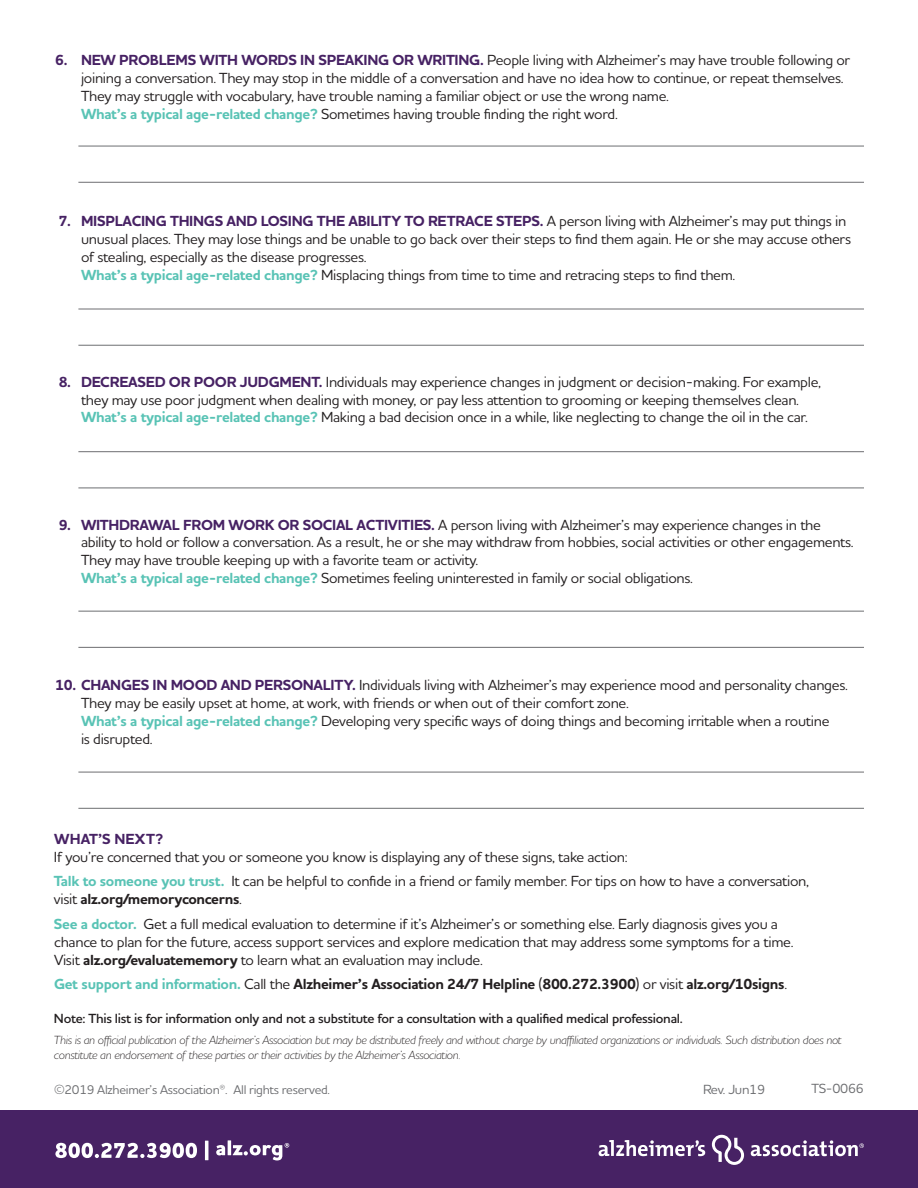
<style>
.page{position:relative;width:918px;height:1188px;background:#fff}
.page>*{position:absolute;margin:0;border:0;box-sizing:border-box;transform-origin:0 0}
.t1{font:500 14.85px/17.9px "Houschka Alt Pro";letter-spacing:-.02em;color:#231f20}
.t2{font:700 14.85px "Houschka Alt Pro";letter-spacing:-.02em;color:#231f20}
.t3{font:700 14.85px "Houschka Alt Pro";letter-spacing:.01em;color:#472264}
.t4{font:600 13.5px "Houschka Alt Pro";letter-spacing:-.02em;color:#231f20}
.t5{font:500 13.5px "Houschka Alt Pro";letter-spacing:-.02em;color:#6d6e71}
.t6{font:500 12.9px "Houschka Alt Pro";letter-spacing:-.02em;color:#6d6e71}
.t7{font:italic 300 12px/14.4px "Houschka Alt Pro";letter-spacing:-.02em;color:#231f20}
.s1{font-weight:700;color:#472264}
.s2{font-weight:700;color:#59c3b5}
.s3{font-weight:700}
.s4{color:#59c3b5}
.s5{font-weight:500}
</style>
<div class="page">
<hr style="left:78px;top:146px;width:786px;height:1px;background:#6d6e71">
<hr style="left:78px;top:309px;width:786px;height:1px;background:#6d6e71">
<hr style="left:78px;top:451px;width:786px;height:1px;background:#6d6e71">
<hr style="left:78px;top:611px;width:786px;height:1px;background:#6d6e71">
<hr style="left:78px;top:772px;width:786px;height:1px;background:#6d6e71">
<hr style="left:78px;top:182px;width:786px;height:1px;background:#6d6e71">
<hr style="left:78px;top:345px;width:786px;height:1px;background:#6d6e71">
<hr style="left:78px;top:488px;width:786px;height:1px;background:#6d6e71">
<hr style="left:78px;top:647px;width:786px;height:1px;background:#6d6e71">
<hr style="left:78px;top:808px;width:786px;height:1px;background:#6d6e71">
<div style="left:0;top:1110px;width:918px;height:78px;background:#472264"></div>
<svg style="left:712px;top:1135px;width:32px;height:30px"></svg>
<svg style="left:599px;top:1140px;width:106px;height:16px"></svg>
<svg style="left:751px;top:1140px;width:113px;height:16px"></svg>
<svg style="left:55px;top:1143px;width:142px;height:15px"></svg>
<hr style="left:205px;top:1141px;width:3px;height:19px;background:#fff">
<svg style="left:216px;top:1145px;width:9px;height:10px"></svg>
<hr style="left:228px;top:1140px;width:3px;height:15px;background:#fff">
<svg style="left:233px;top:1143px;width:56px;height:17px"></svg>
<p class="t1" style="left:81px;top:52px;width:771px;text-indent:-26px"><span class="s1">6. NEW PROBLEMS WITH WORDS IN SPEAKING OR WRITING.</span> People living with Alzheimer’s may have trouble following or joining a conversation. They may stop in the middle of a conversation and have no idea how to continue, or repeat themselves.<br>They may struggle with vocabulary, have trouble naming a familiar object or use the wrong name.<br><span class="s2">What’s a typical age-related change?</span> Sometimes having trouble finding the right word.</p>
<p class="t1" style="left:81px;top:213px;width:772px;text-indent:-22px"><span class="s1">7. MISPLACING THINGS AND LOSING THE ABILITY TO RETRACE STEPS.</span> A person living with Alzheimer’s may put things in unusual places. They may lose things and be unable to go back over their steps to find them again. He or she may accuse others of stealing, especially as the disease progresses.<br><span class="s2">What’s a typical age-related change?</span> Misplacing things from time to time and retracing steps to find them.</p>
<p class="t1" style="left:81px;top:374px;width:742px;text-indent:-22px"><span class="s1">8. DECREASED OR POOR JUDGMENT.</span> Individuals may experience changes in judgment or decision-making. For example, they may use poor judgment when dealing with money, or pay less attention to grooming or keeping themselves clean.<br><span class="s2">What’s a typical age-related change?</span> Making a bad decision once in a while, like neglecting to change the oil in the car.</p>
<p class="t1" style="left:81px;top:517px;width:774px;text-indent:-22px"><span class="s1">9. WITHDRAWAL FROM WORK OR SOCIAL ACTIVITIES.</span> A person living with Alzheimer’s may experience changes in the ability to hold or follow a conversation. As a result, he or she may withdraw from hobbies, social activities or other engagements.<br>They may have trouble keeping up with a favorite team or activity.<br><span class="s2">What’s a typical age-related change?</span> Sometimes feeling uninterested in family or social obligations.</p>
<p class="t1" style="left:81px;top:677px;width:768px;text-indent:-26px"><span class="s1">10. CHANGES IN MOOD AND PERSONALITY.</span> Individuals living with Alzheimer’s may experience mood and personality changes.<br>They may be easily upset at home, at work, with friends or when out of their comfort zone.<br><span class="s2">What’s a typical age-related change?</span> Developing very specific ways of doing things and becoming irritable when a routine<br>is disrupted.</p>
<p class="t3" style="left:54px;top:833px;width:111px">WHAT’S NEXT?</p>
<p class="t1" style="left:54px;top:845px;width:757px;line-height:24.6px">If you’re concerned that you or someone you know is displaying any of these signs, take action:<br><span class="s2">Talk to someone you trust.</span> It can be helpful to confide in a friend or family member. For tips on how to have a conversation,</p>
<p class="t1" style="left:54px;top:888px;width:726px;line-height:24.6px">visit <span class="s3">alz.org/memoryconcerns</span>.<br><span class="s2">See a doctor.</span> Get a full medical evaluation to determine if it’s Alzheimer’s or something else. Early diagnosis gives you a</p>
<p class="t1" style="left:54px;top:934px;width:741px">chance to plan for the future, access support services and explore medication that may address some symptoms for a time.<br>Visit <span class="s3">alz.org/evaluatememory</span> to learn what an evaluation may include.</p>
<p class="t2" style="left:54px;top:978px;width:735px"><span class="s4">Get support and information.</span> <span class="s5">Call the</span> Alzheimer’s Association 24/7 Helpline <span class="s5">(</span>800.272.3900<span class="s5">) or visit</span> alz.org/10signs<span class="s5">.</span></p>
<p class="t4" style="left:54px;top:1014px;width:630px">Note: This list is for information only and not a substitute for a consultation with a qualified medical professional.</p>
<p class="t7" style="left:54px;top:1034px;width:789px">This is an official publication of the Alzheimer’s Association but may be distributed freely and without charge by unaffiliated organizations or individuals. Such distribution does not constitute an endorsement of these parties or their activities by the Alzheimer’s Association.</p>
<p class="t6" style="left:54px;top:1084px;width:278px">©2019 Alzheimer’s Association®. All rights reserved.</p>
<p class="t5" style="left:703px;top:1083px;width:64px">Rev. Jun19</p>
<p class="t5" style="left:811px;top:1083px;width:54px">TS-0066</p>
</div>
